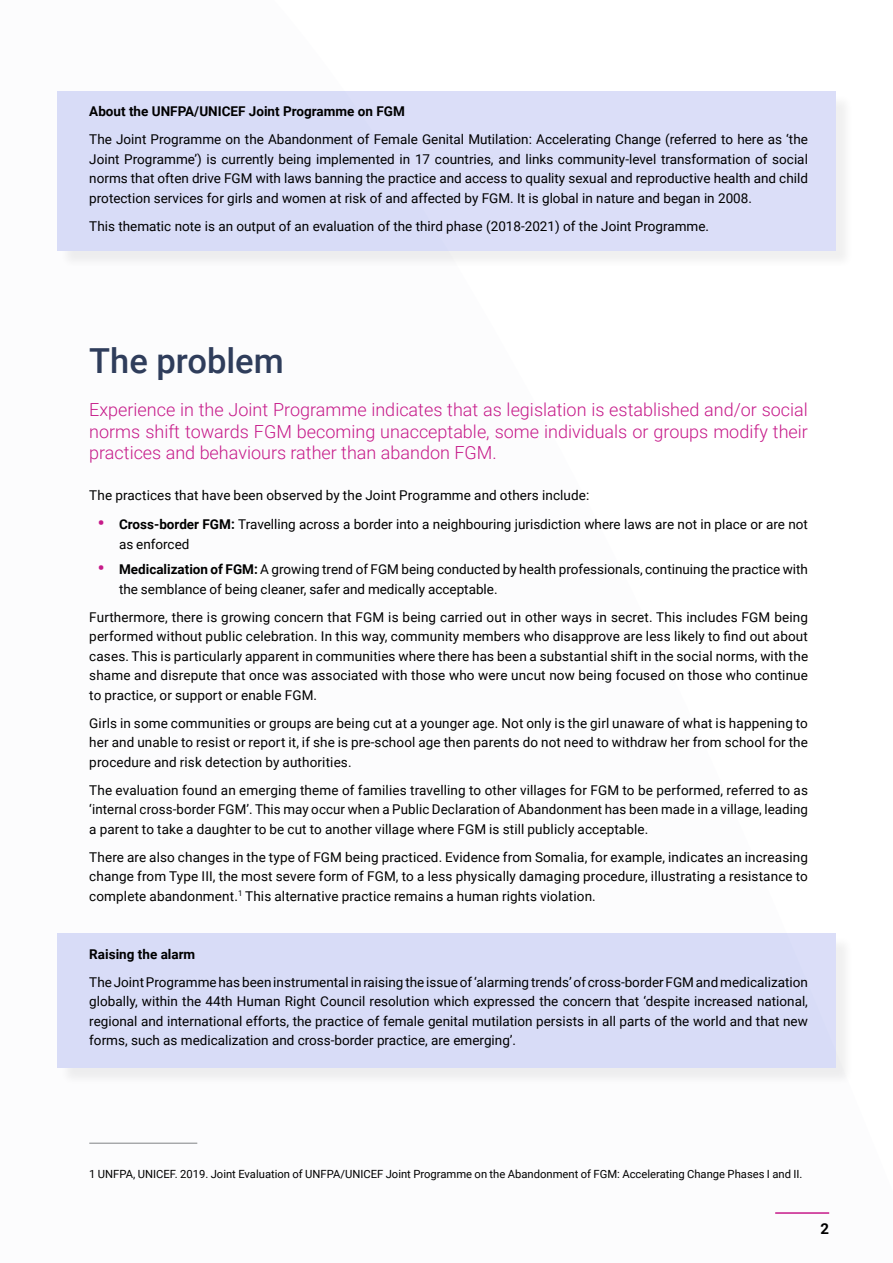
<style>
.page{position:relative;width:893px;height:1263px;background:#fff}
.page>*{position:absolute;margin:0;border:0;box-sizing:border-box;transform-origin:0 0}
.t1{font:500 34.5px "Roboto";color:#2f3d5b}
.t2{font:300 18px/21.6px "Roboto";color:#c61a89;text-align:justify}
.t3{font:700 15px "Roboto";color:#000}
.t4{font:13.5px/19.5px "Roboto";color:#000;text-align:justify}
.t5{font:700 13.5px "Roboto";color:#000}
.t6{font:11.25px "Roboto";color:#000}
.s1{font-weight:900;font-size:18px;color:#c61a89}
.s2{font-weight:700}
</style>
<div class="page">
<hr style="left:775px;top:1212px;width:54px;height:2px;background:#c61a89">
<div style="left:60px;top:94px;width:794px;height:176px;background:#f5f5f5"></div>
<div style="left:57px;top:91px;width:779px;height:160px;background:#dbdef8"></div>
<div style="left:60px;top:935px;width:794px;height:151px;background:#000;opacity:.25"></div>
<div style="left:57px;top:933px;width:779px;height:134px;background:#d8dcf7"></div>
<hr style="left:89px;top:1143px;width:108px;height:1px;background:#808285">
<p class="t5" style="left:89px;top:102px;width:317px">About the UNFPA/UNICEF Joint Programme on FGM</p>
<p class="t4" style="left:89px;top:129px;width:720px">The Joint Programme on the Abandonment of Female Genital Mutilation: Accelerating Change (referred to here as ‘the Joint Programme’) is currently being implemented in 17 countries, and links community-level transformation of social norms that often drive FGM with laws banning the practice and access to quality sexual and reproductive health and child protection services for girls and women at risk of and affected by FGM. It is global in nature and began in 2008.</p>
<p class="t4" style="left:89px;top:216px;width:621px">This thematic note is an output of an evaluation of the third phase (2018-2021) of the Joint Programme.</p>
<h1 class="t1" style="left:89px;top:337px;width:196px">The problem</h1>
<h2 class="t2" style="left:89px;top:398px;width:720px">Experience in the Joint Programme indicates that as legislation is established and/or social norms shift towards FGM becoming unacceptable, some individuals or groups modify their practices and behaviours rather than abandon FGM.</h2>
<p class="t4" style="left:89px;top:485px;width:502px">The practices that have been observed by the Joint Programme and others include:</p>
<p class="t4" style="left:119px;top:513px;width:690px;line-height:20.2px;text-indent:-21px"><span class="s1">•</span> <span class="s2">Cross-border FGM:</span> Travelling across a border into a neighbouring jurisdiction where laws are not in place or are not as enforced</p>
<p class="t4" style="left:119px;top:558px;width:690px;line-height:20.2px;text-indent:-21px"><span class="s1">•</span> <span class="s2">Medicalization of FGM:</span> A growing trend of FGM being conducted by health professionals, continuing the practice with the semblance of being cleaner, safer and medically acceptable.</p>
<p class="t4" style="left:89px;top:607px;width:720px">Furthermore, there is growing concern that FGM is being carried out in other ways in secret. This includes FGM being performed without public celebration. In this way, community members who disapprove are less likely to find out about cases. This is particularly apparent in communities where there has been a substantial shift in the social norms, with the shame and disrepute that once was associated with those who were uncut now being focused on those who continue to practice, or support or enable FGM.</p>
<p class="t4" style="left:89px;top:713px;width:720px">Girls in some communities or groups are being cut at a younger age. Not only is the girl unaware of what is happening to her and unable to resist or report it, if she is pre-school age then parents do not need to withdraw her from school for the procedure and risk detection by authorities.</p>
<p class="t4" style="left:89px;top:780px;width:720px">The evaluation found an emerging theme of families travelling to other villages for FGM to be performed, referred to as ‘internal cross-border FGM’. This may occur when a Public Declaration of Abandonment has been made in a village, leading a parent to take a daughter to be cut to another village where FGM is still publicly acceptable.</p>
<p class="t4" style="left:89px;top:847px;width:720px">There are also changes in the type of FGM being practiced. Evidence from Somalia, for example, indicates an increasing change from Type III, the most severe form of FGM, to a less physically damaging procedure, illustrating a resistance to complete abandonment.<sup>1</sup> This alternative practice remains a human rights violation.</p>
<p class="t5" style="left:89px;top:944px;width:108px">Raising the alarm</p>
<p class="t4" style="left:89px;top:971px;width:720px">The Joint Programme has been instrumental in raising the issue of ‘alarming trends’ of cross-border FGM and medicalization globally, within the 44th Human Right Council resolution which expressed the concern that ‘despite increased national, regional and international efforts, the practice of female genital mutilation persists in all parts of the world and that new forms, such as medicalization and cross-border practice, are emerging’.</p>
<p class="t6" style="left:89px;top:1166px;width:715px">1 UNFPA, UNICEF. 2019. Joint Evaluation of UNFPA/UNICEF Joint Programme on the Abandonment of FGM: Accelerating Change Phases I and II.</p>
<p class="t3" style="left:821px;top:1218px;width:10px">2</p>
</div>
